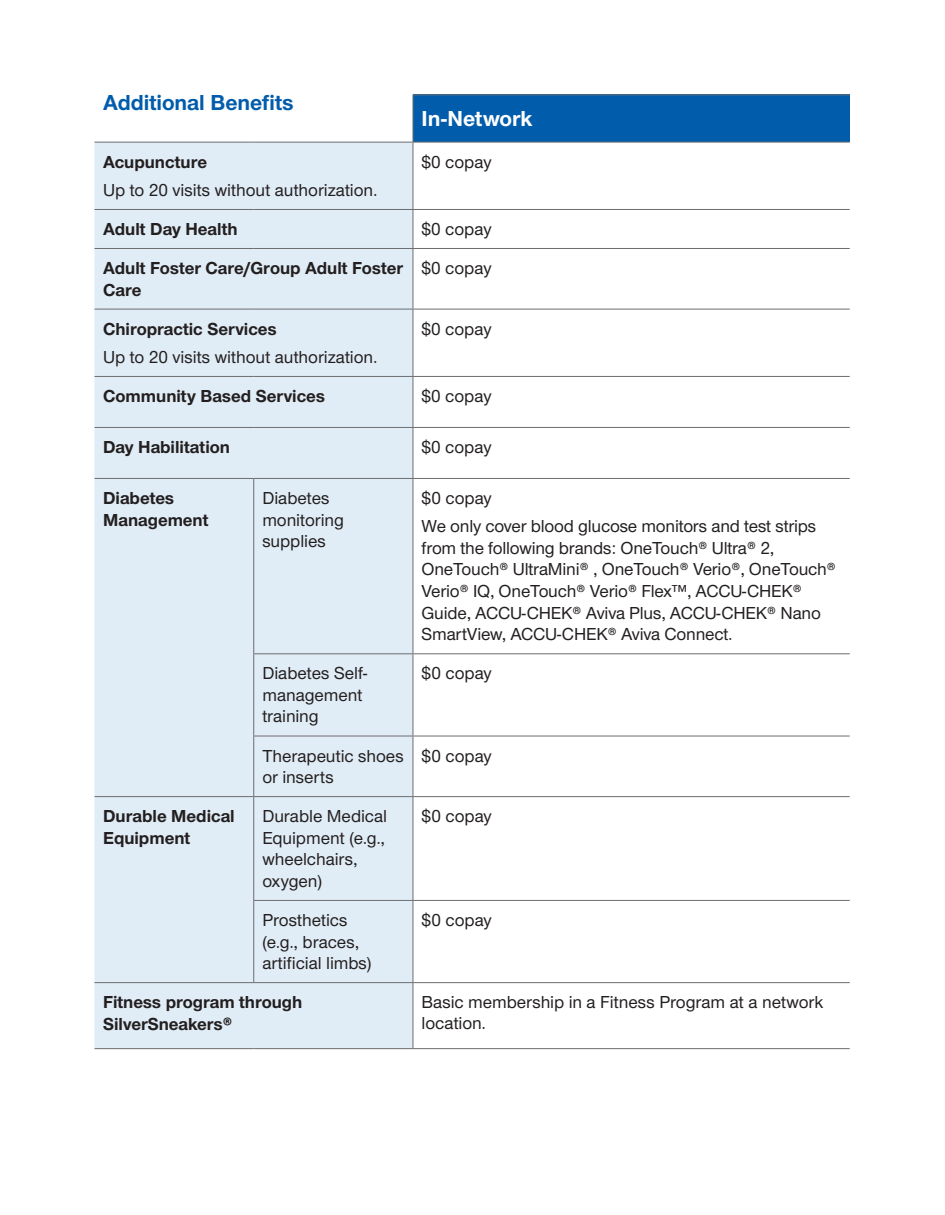
<style>
.page{position:relative;width:945px;height:1215px;background:#fff}
.page>*{position:absolute;margin:0;border:0;box-sizing:border-box;transform-origin:0 0}
.t1{font:700 22.5px "UHC Sans";color:#015dac}
.t2{font:700 22.5px "UHC Sans";color:#fff}
.t3{font:500 18px/21.6px "UHC Sans";letter-spacing:-.005em;color:#231f20}
.t4{font:700 18px/21.6px "UHC Sans";color:#231f20}
</style>
<div class="page">
<div style="left:413px;top:95px;width:437px;height:47px;background:#015dac"></div>
<div style="left:94px;top:143px;width:319px;height:905px;background:#e1edf6"></div>
<hr style="left:413px;top:142px;width:1px;height:67px;background:#6c6d70">
<hr style="left:94px;top:209px;width:160px;height:1px;background:#6c6d70">
<hr style="left:254px;top:209px;width:159px;height:1px;background:#6c6d70">
<hr style="left:413px;top:209px;width:437px;height:1px;background:#6c6d70">
<hr style="left:413px;top:210px;width:1px;height:38px;background:#6c6d70">
<hr style="left:94px;top:248px;width:160px;height:1px;background:#6c6d70">
<hr style="left:254px;top:248px;width:159px;height:1px;background:#6c6d70">
<hr style="left:413px;top:248px;width:437px;height:1px;background:#6c6d70">
<hr style="left:413px;top:249px;width:1px;height:60px;background:#6c6d70">
<hr style="left:94px;top:309px;width:160px;height:1px;background:#6c6d70">
<hr style="left:254px;top:309px;width:159px;height:1px;background:#6c6d70">
<hr style="left:413px;top:309px;width:437px;height:1px;background:#6c6d70">
<hr style="left:413px;top:309px;width:1px;height:67px;background:#6c6d70">
<hr style="left:94px;top:376px;width:160px;height:1px;background:#6c6d70">
<hr style="left:254px;top:376px;width:159px;height:1px;background:#6c6d70">
<hr style="left:413px;top:376px;width:437px;height:1px;background:#6c6d70">
<hr style="left:413px;top:377px;width:1px;height:50px;background:#6c6d70">
<hr style="left:94px;top:427px;width:160px;height:1px;background:#6c6d70">
<hr style="left:254px;top:427px;width:159px;height:1px;background:#6c6d70">
<hr style="left:413px;top:427px;width:437px;height:1px;background:#6c6d70">
<hr style="left:413px;top:428px;width:1px;height:50px;background:#6c6d70">
<hr style="left:413px;top:94px;width:437px;height:1px;background:#6c6d70">
<hr style="left:413px;top:95px;width:1px;height:47px;background:#6c6d70">
<hr style="left:94px;top:142px;width:160px;height:1px;background:#6c6d70">
<hr style="left:254px;top:142px;width:159px;height:1px;background:#6c6d70">
<hr style="left:413px;top:142px;width:437px;height:1px;background:#6c6d70">
<hr style="left:94px;top:478px;width:160px;height:1px;background:#6c6d70">
<hr style="left:254px;top:478px;width:159px;height:1px;background:#6c6d70">
<hr style="left:253px;top:479px;width:1px;height:174px;background:#6c6d70">
<hr style="left:413px;top:478px;width:437px;height:1px;background:#6c6d70">
<hr style="left:413px;top:479px;width:1px;height:174px;background:#6c6d70">
<hr style="left:253px;top:653px;width:160px;height:1px;background:#6c6d70">
<hr style="left:253px;top:654px;width:1px;height:82px;background:#6c6d70">
<hr style="left:413px;top:653px;width:437px;height:1px;background:#6c6d70">
<hr style="left:413px;top:654px;width:1px;height:82px;background:#6c6d70">
<hr style="left:253px;top:736px;width:160px;height:1px;background:#6c6d70">
<hr style="left:253px;top:736px;width:1px;height:60px;background:#6c6d70">
<hr style="left:413px;top:736px;width:437px;height:1px;background:#6c6d70">
<hr style="left:413px;top:736px;width:1px;height:60px;background:#6c6d70">
<hr style="left:94px;top:796px;width:160px;height:1px;background:#6c6d70">
<hr style="left:254px;top:796px;width:159px;height:1px;background:#6c6d70">
<hr style="left:253px;top:797px;width:1px;height:103px;background:#6c6d70">
<hr style="left:413px;top:796px;width:437px;height:1px;background:#6c6d70">
<hr style="left:413px;top:797px;width:1px;height:103px;background:#6c6d70">
<hr style="left:253px;top:900px;width:160px;height:1px;background:#6c6d70">
<hr style="left:253px;top:901px;width:1px;height:81px;background:#6c6d70">
<hr style="left:413px;top:900px;width:437px;height:1px;background:#6c6d70">
<hr style="left:413px;top:901px;width:1px;height:81px;background:#6c6d70">
<hr style="left:94px;top:982px;width:160px;height:1px;background:#6c6d70">
<hr style="left:254px;top:982px;width:159px;height:1px;background:#6c6d70">
<hr style="left:413px;top:982px;width:437px;height:1px;background:#6c6d70">
<hr style="left:413px;top:983px;width:1px;height:65px;background:#6c6d70">
<hr style="left:94px;top:1048px;width:160px;height:1px;background:#6c6d70">
<hr style="left:254px;top:1048px;width:159px;height:1px;background:#6c6d70">
<hr style="left:413px;top:1048px;width:437px;height:1px;background:#6c6d70">
<p class="t1" style="left:103px;top:87px;width:192px">Additional Benefits</p>
<p class="t4" style="left:103px;top:150px;width:106px">Acupuncture</p>
<p class="t3" style="left:103px;top:178px;width:276px">Up to 20 visits without authorization.</p>
<p class="t2" style="left:422px;top:103px;width:112px">In-Network</p>
<p class="t3" style="left:422px;top:150px;width:71px">$0 copay</p>
<p class="t4" style="left:103px;top:218px;width:136px">Adult Day Health</p>
<p class="t3" style="left:422px;top:217px;width:71px">$0 copay</p>
<p class="t4" style="left:103px;top:257px;width:301px">Adult Foster Care/Group Adult Foster<br>Care</p>
<p class="t3" style="left:422px;top:256px;width:71px">$0 copay</p>
<p class="t4" style="left:103px;top:317px;width:175px">Chiropractic Services</p>
<p class="t3" style="left:103px;top:345px;width:276px">Up to 20 visits without authorization.</p>
<p class="t3" style="left:422px;top:317px;width:71px">$0 copay</p>
<p class="t4" style="left:103px;top:385px;width:223px">Community Based Services</p>
<p class="t3" style="left:422px;top:384px;width:71px">$0 copay</p>
<p class="t4" style="left:103px;top:436px;width:128px">Day Habilitation</p>
<p class="t3" style="left:422px;top:435px;width:71px">$0 copay</p>
<p class="t4" style="left:103px;top:487px;width:107px">Diabetes<br>Management</p>
<p class="t3" style="left:262px;top:486px;width:83px">Diabetes monitoring supplies</p>
<p class="t3" style="left:422px;top:483px;width:396px;line-height:28.3px">$0 copay<br>We only cover blood glucose monitors and test strips</p>
<p class="t3" style="left:422px;top:536px;width:416px">from the following brands: OneTouch® Ultra® 2, OneTouch® UltraMini® , OneTouch® Verio®, OneTouch® Verio® IQ, OneTouch® Verio® Flex™, ACCU-CHEK® Guide, ACCU-CHEK® Aviva Plus, ACCU-CHEK® Nano SmartView, ACCU-CHEK® Aviva Connect.</p>
<p class="t3" style="left:262px;top:662px;width:106px">Diabetes Self&shy;management training</p>
<p class="t3" style="left:422px;top:662px;width:72px">$0 copay</p>
<p class="t3" style="left:262px;top:744px;width:143px">Therapeutic shoes or inserts</p>
<p class="t3" style="left:422px;top:744px;width:72px">$0 copay</p>
<p class="t4" style="left:103px;top:805px;width:133px">Durable Medical<br>Equipment</p>
<p class="t3" style="left:262px;top:805px;width:126px">Durable Medical<br>Equipment (e.g., wheelchairs, oxygen)</p>
<p class="t3" style="left:422px;top:805px;width:72px">$0 copay</p>
<p class="t3" style="left:262px;top:908px;width:111px">Prosthetics (e.g., braces, artificial limbs)</p>
<p class="t3" style="left:422px;top:908px;width:72px">$0 copay</p>
<p class="t4" style="left:103px;top:991px;width:201px">Fitness program through<br>SilverSneakers®</p>
<p class="t3" style="left:422px;top:991px;width:403px;line-height:21px">Basic membership in a Fitness Program at a network location.</p>
</div>
